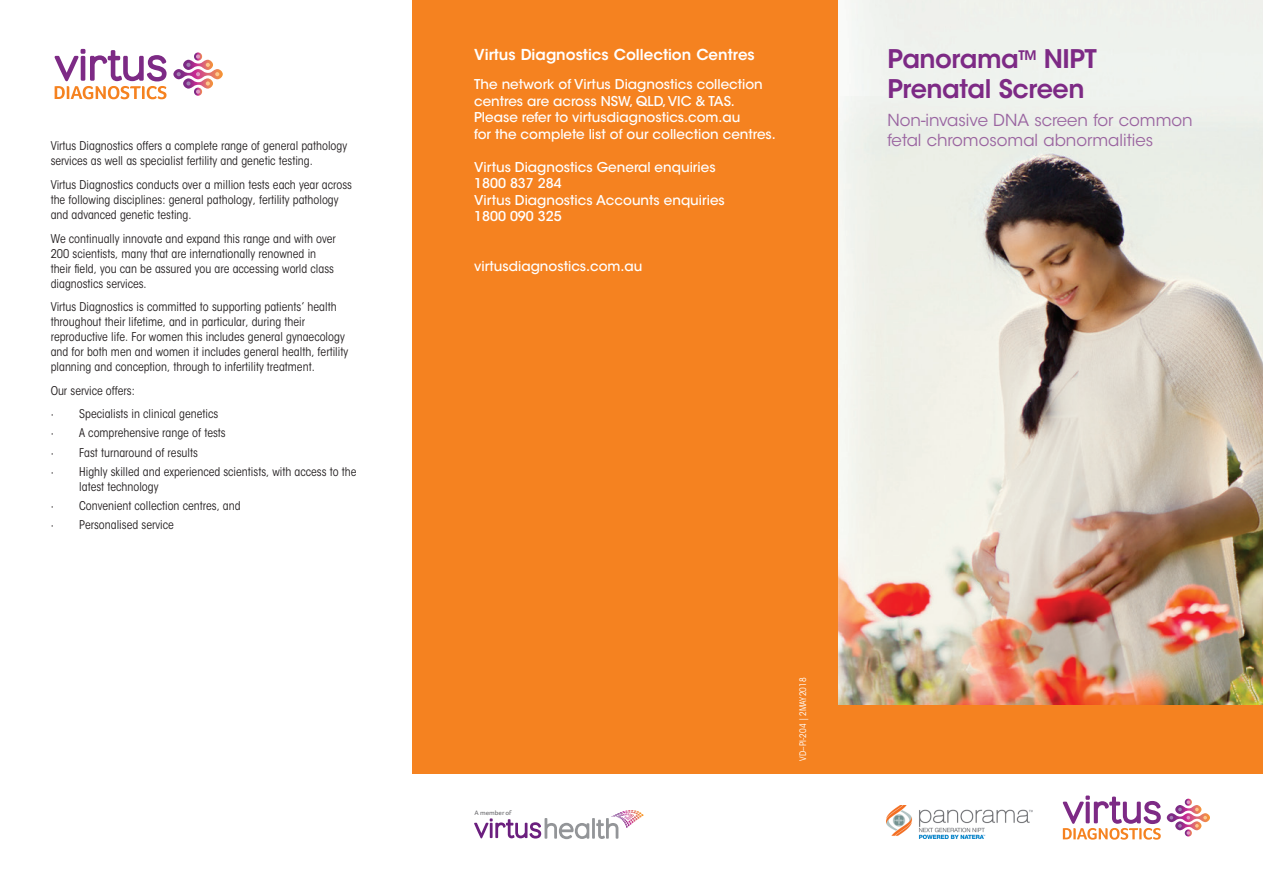
<style>
.page{position:relative;width:1263px;height:893px;background:#fff}
.page>*{position:absolute;margin:0;border:0;box-sizing:border-box;transform-origin:0 0}
.cover_book_18pt{font:600 25.5px/30px "ITC Avant Garde Std";letter-spacing:-.02em;color:#7d2a85}
.cover_book_18pt-2{font:16.5px/19.8px "ITC Avant Garde Std";color:#9a64a0}
.PURPLE_HEAD{font:600 15px "ITC Avant Garde Std";color:#fff}
.t1{font:500 13.5px/16.5px "ITC Avant Garde Std";color:#fff}
.BODY{font:condensed 12px/15px "ITC Avant Garde Std";color:#231f20}
.t2{font:condensed 9px "ITC Avant Garde Std";color:#fff}
.t3{font:6.6px "Foco";letter-spacing:-.005em;color:#636366;scale:1.05 1}
</style>
<div class="page">
<img style="left:838px;top:0;width:425px;height:706px">
<div style="left:838px;top:706px;width:425px;height:68px;background:#f58220"></div>
<img style="left:886px;top:805px;width:146px;height:34px">
<div style="left:412px;top:0;width:426px;height:774px;background:#f58220"></div>
<svg style="left:55px;top:49px;width:112px;height:50px"></svg>
<svg style="left:173px;top:52px;width:50px;height:44px"></svg>
<svg style="left:1063px;top:795px;width:98px;height:45px"></svg>
<svg style="left:1167px;top:799px;width:43px;height:37px"></svg>
<svg style="left:474px;top:810px;width:169px;height:29px"></svg>
<p class="BODY" style="left:51px;top:139px;width:298px">Virtus Diagnostics offers a complete range of general pathology services as well as specialist fertility and genetic testing.</p>
<p class="BODY" style="left:51px;top:177px;width:303px">Virtus Diagnostics conducts over a million tests each year across the following disciplines: general pathology, fertility pathology and advanced genetic testing.</p>
<p class="BODY" style="left:51px;top:231px;width:287px">We continually innovate and expand this range and with over 200 scientists, many that are internationally renowned in their field, you can be assured you are accessing world class diagnostics services.</p>
<p class="BODY" style="left:51px;top:299px;width:299px">Virtus Diagnostics is committed to supporting patients’ health throughout their lifetime, and in particular, during their reproductive life. For women this includes general gynaecology and for both men and women it includes general health, fertility planning and conception, through to infertility treatment.</p>
<p class="BODY" style="left:51px;top:383px;width:86px">Our service offers:</p>
<p class="BODY" style="left:51px;top:406px;width:169px">· Specialists in clinical genetics</p>
<p class="BODY" style="left:51px;top:425px;width:177px">· A comprehensive range of tests</p>
<p class="BODY" style="left:51px;top:445px;width:149px">· Fast turnaround of results</p>
<p class="BODY" style="left:79px;top:464px;width:279px;text-indent:-29px">· Highly skilled and experienced scientists, with access to the latest technology</p>
<p class="BODY" style="left:51px;top:498px;width:191px">· Convenient collection centres, and</p>
<p class="BODY" style="left:51px;top:517px;width:125px">· Personalised service</p>
<p class="PURPLE_HEAD" style="left:474px;top:45px;width:282px">Virtus Diagnostics Collection Centres</p>
<p class="t1" style="left:474px;top:76px;width:303px">The network of Virtus Diagnostics collection centres are across NSW, QLD, VIC &amp; TAS.<br>Please refer to virtusdiagnostics.com.au<br>for the complete list of our collection centres.</p>
<p class="t1" style="left:474px;top:159px;width:243px">Virtus Diagnostics General enquiries<br>1800 837 284</p>
<p class="t1" style="left:474px;top:192px;width:252px">Virtus Diagnostics Accounts enquiries<br>1800 090 325</p>
<p class="t1" style="left:474px;top:258px;width:170px">virtusdiagnostics.com.au</p>
<p class="cover_book_18pt" style="left:887px;top:43px;width:211px">Panorama<sup>TM</sup> NIPT<br>Prenatal Screen</p>
<p class="cover_book_18pt-2" style="left:887px;top:110px;width:307px">Non-invasive DNA screen for common fetal chromosomal abnormalities</p>
<p class="t3" style="left:475px;top:809px;width:37px">A member of</p>
<p class="t2" style="left:797px;top:761px;width:85px;rotate:-90deg">VD--PI-204 | 2MAY2018</p>
</div>
